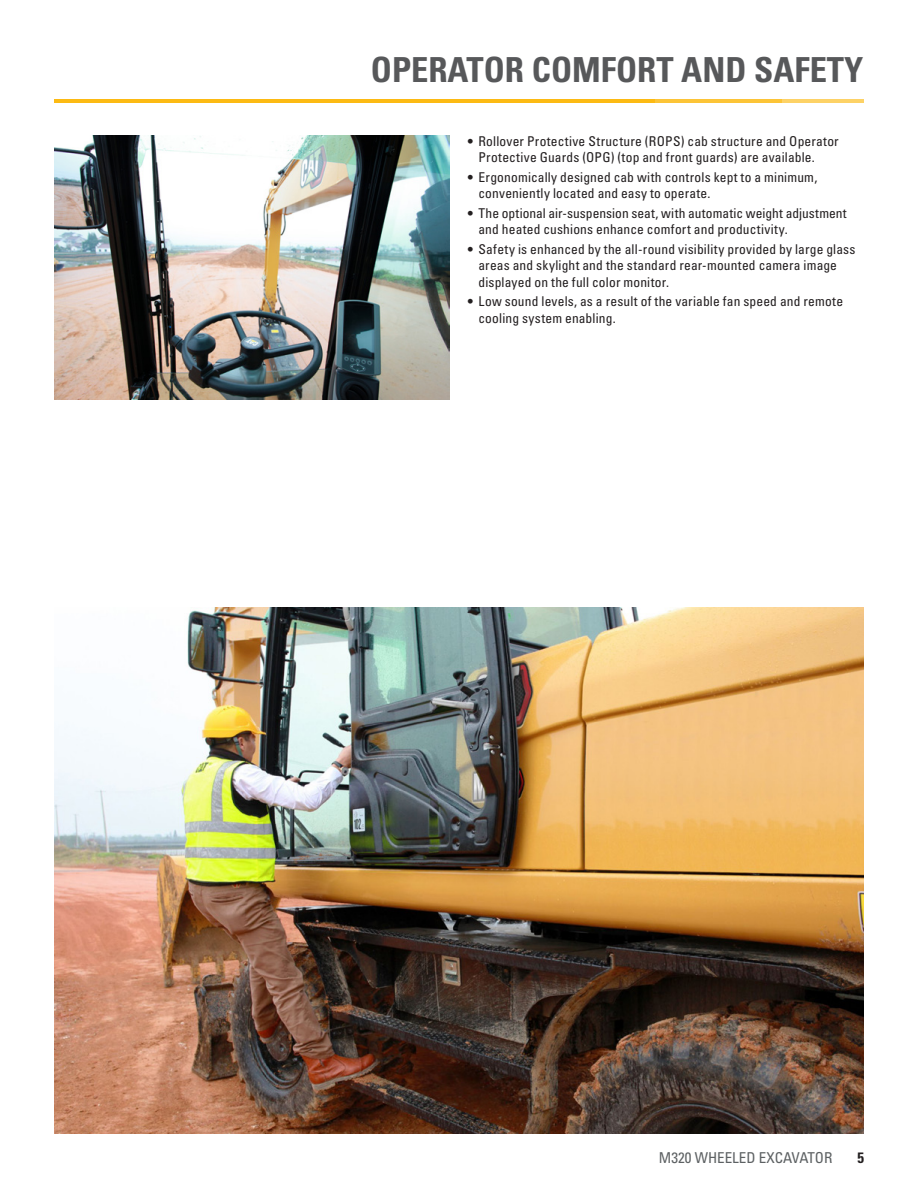
<style>
.page{position:relative;width:918px;height:1188px;background:#fff}
.page>*{position:absolute;margin:0;border:0;box-sizing:border-box;transform-origin:0 0}
.t1{font:34.5px "Univers LTCYR 67 Bold Cond";color:#57585a}
.t2{font:condensed 15px "Univers LTCYR 57";color:#5d6163}
.t3{font:15px "Univers LTCYR 67 Bold Cond";color:#231f20}
.t4{font:condensed 13.5px/16.5px "Univers LTCYR 57";letter-spacing:.015em;color:#231f20}
</style>
<div class="page">
<hr style="left:54px;top:99px;width:601px;height:4px;background:#fcba13">
<hr style="left:654px;top:99px;width:128px;height:4px;background:#fcc437">
<hr style="left:782px;top:99px;width:81px;height:4px;background:#fdd266">
<img style="left:54px;top:608px;width:809px;height:526px">
<img style="left:54px;top:136px;width:396px;height:264px">
<h1 class="t1" style="left:371px;top:48px;width:494px">OPERATOR COMFORT AND SAFETY</h1>
<p class="t4" style="left:479px;top:132px;width:362px;text-indent:-11px">• Rollover Protective Structure (ROPS) cab structure and Operator<br>Protective Guards (OPG) (top and front guards) are available.</p>
<p class="t4" style="left:479px;top:168px;width:340px;text-indent:-11px">• Ergonomically designed cab with controls kept to a minimum, conveniently located and easy to operate.</p>
<p class="t4" style="left:479px;top:204px;width:370px;text-indent:-11px">• The optional air-suspension seat, with automatic weight adjustment and heated cushions enhance comfort and productivity.</p>
<p class="t4" style="left:479px;top:240px;width:379px;text-indent:-11px">• Safety is enhanced by the all-round visibility provided by large glass areas and skylight and the standard rear-mounted camera image displayed on the full color monitor.</p>
<p class="t4" style="left:479px;top:293px;width:366px;text-indent:-11px">• Low sound levels, as a result of the variable fan speed and remote cooling system enabling.</p>
<p class="t2" style="left:659px;top:1148px;width:175px">M320 WHEELED EXCAVATOR</p>
<p class="t3" style="left:857px;top:1148px;width:8px">5</p>
</div>
